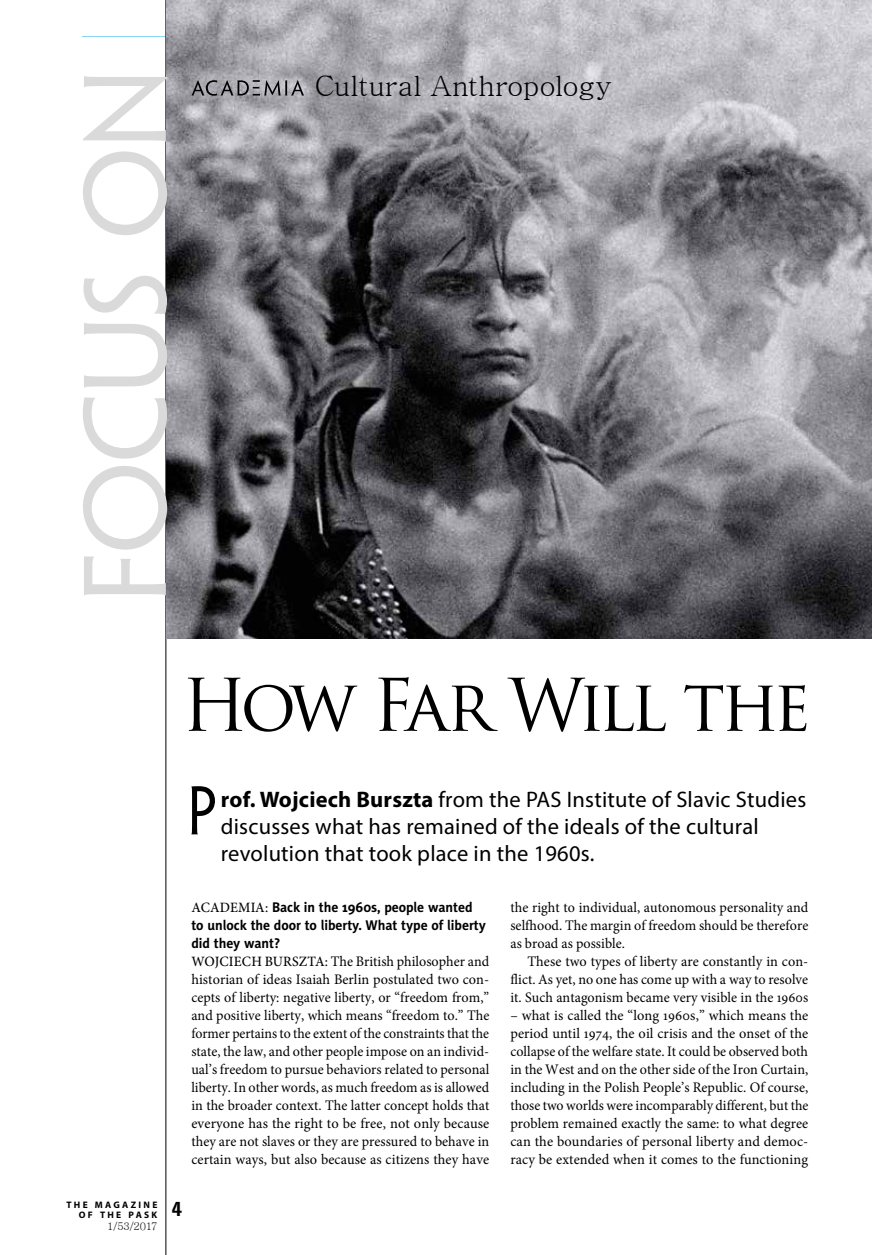
<style>
.page{position:relative;width:872px;height:1255px;background:#fff}
.page>*{position:absolute;margin:0;border:0;box-sizing:border-box;transform-origin:0 0}
.t1{font:105px "Penumbra Flare PE";letter-spacing:-.02em;color:#dadada}
.t2{font:70.5px "Trajan Pro";letter-spacing:-.09em;color:#000}
.t3{font:61.65px "Penumbra Flare PE";color:#000;scale:.9 1}
.t4{font:28.5px "Batang";letter-spacing:-.005em;color:#000}
.t5{font:22.5px/27px "Myriad Pro";letter-spacing:.01em;color:#000}
.t6{font:700 condensed 21px "Unitus TEE";color:#000}
.t7{font:14.55px/18px "Minion Pro";letter-spacing:.005em;color:#000;text-align:justify}
.t8{font:700 14.1px/18px "Naomi Sans EFN";letter-spacing:-.005em;color:#000}
.t9{font:10.5px "Batang";letter-spacing:-.025em;color:#000}
.t10{font:700 9.45px/10.5px "Myriad Pro";letter-spacing:.245em;color:#000;text-align:right}
.s1{font-weight:700}
.s2{font-family:"Minion Pro";font-weight:500;font-size:14.25px}
.s3{font-weight:500;font-size:14.25px}
</style>
<div class="page">
<hr style="left:166px;top:0;width:1px;height:1254px;background:#000">
<img style="left:166px;top:0;width:706px;height:638px">
<svg style="left:191px;top:80px;width:113px;height:16px;background:#848388"></svg>
<h1 class="t1" style="left:64px;top:603px;width:536px;rotate:-90deg">focus on</h1>
<h3 class="t4" style="left:315px;top:71px;width:299px">Cultural Anthropology</h3>
<h2 class="t2" style="left:181px;top:660px;width:631px">How Far Will the</h2>
<h3 class="t3" style="left:187px;top:774px;width:35px">P</h3>
<h3 class="t5" style="left:221px;top:786px;width:587px"><span class="s1">rof. Wojciech Burszta</span> from the PAS Institute of Slavic Studies discusses what has remained of the ideals of the cultural revolution that took place in the 1960s.</h3>
<p class="t10" style="left:67px;top:1198px;width:92px">THE MAGAZINE<br>OF THE PASK</p>
<p class="t9" style="left:107px;top:1221px;width:52px">1/53/2017</p>
<p class="t8" style="left:191px;top:898px;width:296px"><span class="s2">ACADEMIA:</span> Back in the 1960s, people wanted to unlock the door to liberty. What type of liberty did they want?</p>
<p class="t7" style="left:191px;top:952px;width:299px"><span class="s3">WOJCIECH BURSZTA:</span> The British philosopher and historian of ideas Isaiah Berlin postulated two con&shy;cepts of liberty: negative liberty, or “freedom from,” and positive liberty, which means “freedom to.” The former pertains to the extent of the constraints that the state, the law, and other people impose on an individ&shy;ual’s freedom to pursue behaviors related to personal liberty. In other words, as much freedom as is allowed in the broader context. The latter concept holds that everyone has the right to be free, not only because they are not slaves or they are pressured to behave in certain ways, but also because as citizens they have</p>
<h3 class="t6" style="left:172px;top:1196px;width:11px">4</h3>
<p class="t7" style="left:510px;top:898px;width:299px">the right to individual, autonomous personality and selfhood. The margin of freedom should be therefore as broad as possible.</p>
<p class="t7" style="left:510px;top:952px;width:299px;text-indent:17px">These two types of liberty are constantly in con&shy;flict. As yet, no one has come up with a way to resolve it. Such antagonism became very visible in the 1960s</p>
<p class="t7" style="left:510px;top:1006px;width:299px">– what is called the “long 1960s,” which means the period until 1974, the oil crisis and the onset of the collapse of the welfare state. It could be observed both in the West and on the other side of the Iron Curtain, including in the Polish People’s Republic. Of course, those two worlds were incomparably different, but the problem remained exactly the same: to what degree can the boundaries of personal liberty and democ&shy;racy be extended when it comes to the functioning</p>
</div>
